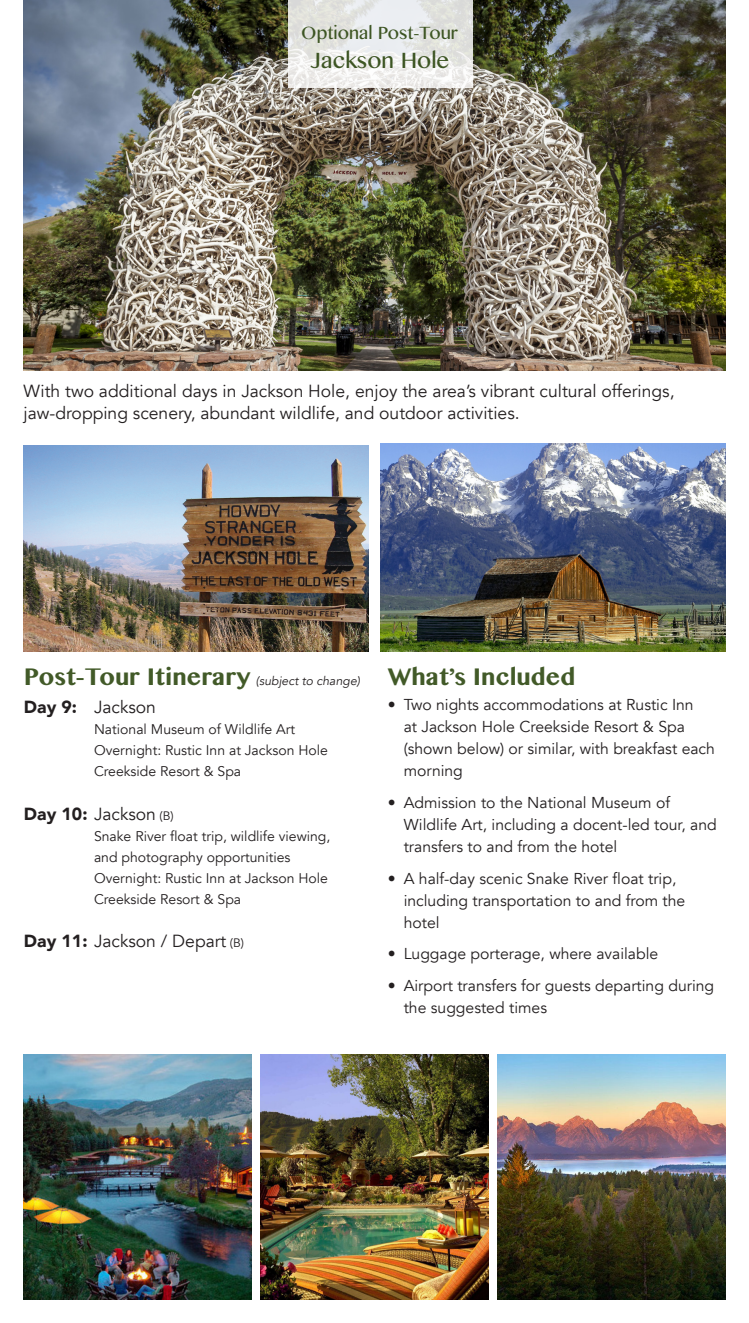
<style>
.page{position:relative;width:749px;height:1323px;background:#fff}
.page>*{position:absolute;margin:0;border:0;box-sizing:border-box;transform-origin:0 0}
.Heading{font:700 28px "Khmer MN";color:#425a28}
.t1{font:26.25px "Khmer MN";color:#3d5523}
.t2{font:21px "Khmer MN";color:#3d5523}
.Sub_Day{font:17.5px/22.8px "Avenir";color:#231f20}
.t3{font:15.75px/21.9px "Avenir";color:#231f20}
.Sub_Day-2{font:14px "Avenir";color:#231f20}
.Heading-2{font:italic 12.25px "Avenir";color:#231f20}
.s1{font-weight:900}
.s2{font-size:12.25px}
</style>
<div class="page">
<img style="left:23px;top:1055px;width:228px;height:244px">
<img style="left:260px;top:1055px;width:228px;height:244px">
<img style="left:497px;top:1055px;width:227px;height:244px">
<img style="left:381px;top:444px;width:343px;height:208px">
<img style="left:24px;top:445px;width:344px;height:207px">
<img style="left:24px;top:0;width:700px;height:371px">
<svg style="left:288px;top:0;width:184px;height:88px"></svg>
<p class="t2" style="left:301px;top:19px;width:158px">Optional Post-Tour</p>
<p class="t1" style="left:310px;top:44px;width:140px">Jackson Hole</p>
<p class="Sub_Day" style="left:24px;top:380px;width:652px">With two additional days in Jackson Hole, enjoy the area’s vibrant cultural offerings, jaw-dropping scenery, abundant wildlife, and outdoor activities.</p>
<p class="Heading" style="left:24px;top:659px;width:228px">Post-Tour Itinerary</p>
<p class="Heading-2" style="left:256px;top:673px;width:105px">(subject to change)</p>
<p class="Sub_Day" style="left:24px;top:696px;width:133px"><span class="s1">Day 9:</span> Jackson</p>
<p class="Sub_Day-2" style="left:94px;top:721px;width:202px">National Museum of Wildlife Art</p>
<p class="Sub_Day-2" style="left:94px;top:742px;width:235px">Overnight: Rustic Inn at Jackson Hole</p>
<p class="Sub_Day-2" style="left:94px;top:763px;width:149px">Creekside Resort &amp; Spa</p>
<p class="Sub_Day" style="left:24px;top:803px;width:151px"><span class="s1">Day 10:</span> Jackson <span class="s2">(B)</span></p>
<p class="Sub_Day-2" style="left:94px;top:827px;width:238px">Snake River float trip, wildlife viewing,</p>
<p class="Sub_Day-2" style="left:94px;top:848px;width:198px">and photography opportunities</p>
<p class="Sub_Day-2" style="left:94px;top:869px;width:235px">Overnight: Rustic Inn at Jackson Hole</p>
<p class="Sub_Day-2" style="left:94px;top:890px;width:149px">Creekside Resort &amp; Spa</p>
<p class="Sub_Day" style="left:24px;top:930px;width:221px"><span class="s1">Day 11:</span> Jackson / Depart <span class="s2">(B)</span></p>
<p class="Heading" style="left:387px;top:659px;width:189px">What’s Included</p>
<p class="t3" style="left:403px;top:694px;width:312px;text-indent:-16px">• Two nights accommodations at Rustic Inn<br>at Jackson Hole Creekside Resort &amp; Spa (shown below) or similar, with breakfast each morning</p>
<p class="t3" style="left:403px;top:792px;width:314px;text-indent:-16px">• Admission to the National Museum of<br>Wildlife Art, including a docent-led tour, and transfers to and from the hotel</p>
<p class="t3" style="left:403px;top:868px;width:283px;text-indent:-16px">• A half-day scenic Snake River float trip, including transportation to and from the hotel</p>
<p class="t3" style="left:387px;top:943px;width:272px">• Luggage porterage, where available</p>
<p class="t3" style="left:403px;top:975px;width:312px;text-indent:-16px">• Airport transfers for guests departing during the suggested times</p>
</div>
